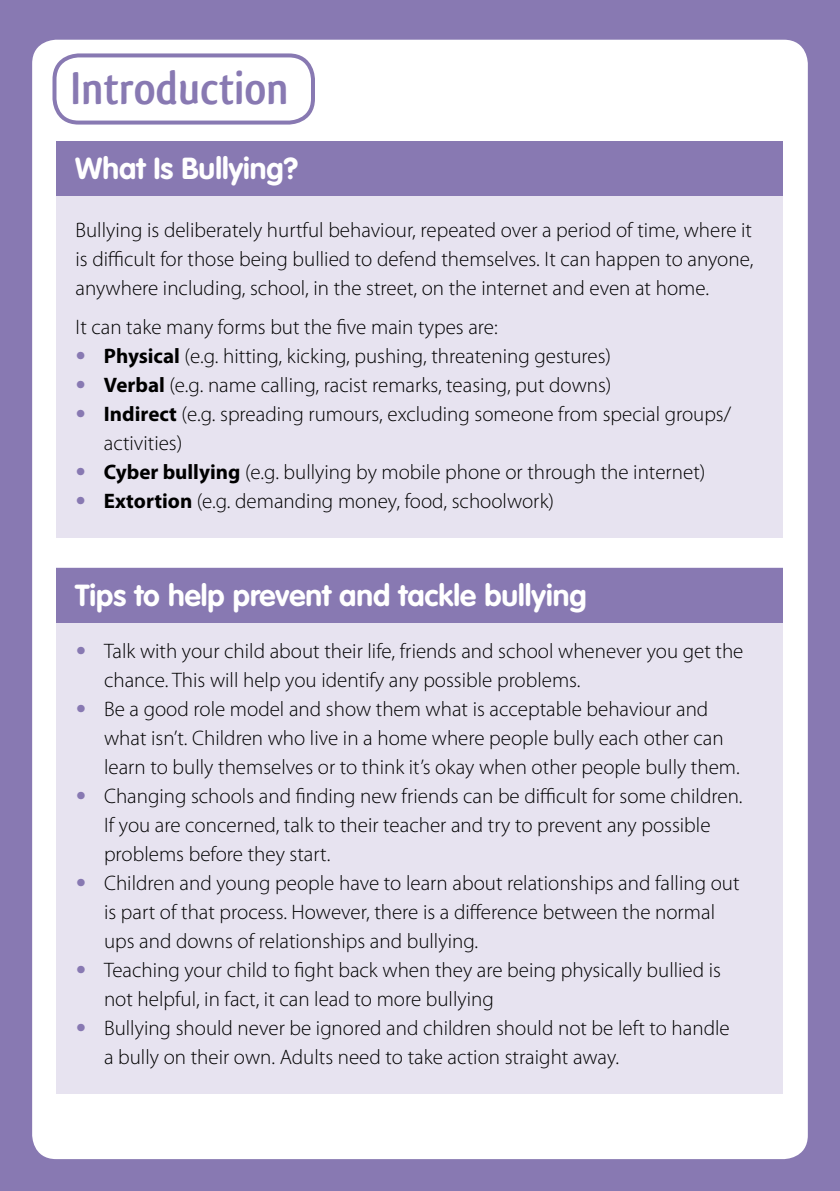
<style>
.page{position:relative;width:840px;height:1191px;background:#fff}
.page>*{position:absolute;margin:0;border:0;box-sizing:border-box;transform-origin:0 0}
.t1{font:700 48px "Qlassik";color:#8879b2}
.t2{font:700 30px "VAG Rounded";color:#fff}
.t3{font:300 21px/29px "Myriad Pro";color:#000}
.s1{font-family:"VAG Rounded";font-weight:700;color:#8879b2}
.s2{font-weight:700}
</style>
<div class="page">
<div style="left:0;top:0;width:839px;height:1191px;background:#8879b2"></div>
<hr style="left:839px;top:0;width:1px;height:1191px;background:#8879b2">
<div style="left:32px;top:40px;width:775px;height:1119px;background:#fff;border-radius:24px"></div>
<div style="left:52px;top:53px;width:263px;height:72px;border:4px solid #8879b2;border-radius:24px"></div>
<div style="left:57px;top:192px;width:725px;height:345px;background:#e7e3f0"></div>
<div style="left:57px;top:141px;width:725px;height:55px;background:#8879b2"></div>
<div style="left:57px;top:567px;width:725px;height:526px;background:#e7e3f0"></div>
<div style="left:57px;top:568px;width:725px;height:55px;background:#8879b2"></div>
<h1 class="t1" style="left:71px;top:60px;width:219px">Introduction</h1>
<h2 class="t2" style="left:75px;top:151px;width:224px">What Is Bullying?</h2>
<p class="t3" style="left:75px;top:215px;width:679px;text-align:justify">Bullying is deliberately hurtful behaviour, repeated over a period of time, where it is difficult for those being bullied to defend themselves. It can happen to anyone, anywhere including, school, in the street, on the internet and even at home.</p>
<p class="t3" style="left:75px;top:312px;width:423px">It can take many forms but the five main types are:</p>
<p class="t3" style="left:75px;top:341px;width:536px"><span class="s1">•</span> <span class="s2">Physical</span> (e.g. hitting, kicking, pushing, threatening gestures)</p>
<p class="t3" style="left:75px;top:370px;width:537px"><span class="s1">•</span> <span class="s2">Verbal</span> (e.g. name calling, racist remarks, teasing, put downs)</p>
<p class="t3" style="left:104px;top:399px;width:628px;text-indent:-28px"><span class="s1">•</span> <span class="s2">Indirect</span> (e.g. spreading rumours, excluding someone from special groups/ activities)</p>
<p class="t3" style="left:75px;top:457px;width:631px"><span class="s1">•</span> <span class="s2">Cyber bullying</span> (e.g. bullying by mobile phone or through the internet)</p>
<p class="t3" style="left:75px;top:486px;width:480px"><span class="s1">•</span> <span class="s2">Extortion</span> (e.g. demanding money, food, schoolwork)</p>
<h2 class="t2" style="left:75px;top:578px;width:512px">Tips to help prevent and tackle bullying</h2>
<p class="t3" style="left:104px;top:636px;width:640px;text-indent:-28px"><span class="s1">•</span> Talk with your child about their life, friends and school whenever you get the chance. This will help you identify any possible problems.</p>
<p class="t3" style="left:104px;top:694px;width:637px;text-indent:-28px"><span class="s1">•</span> Be a good role model and show them what is acceptable behaviour and what isn’t. Children who live in a home where people bully each other can learn to bully themselves or to think it’s okay when other people bully them.</p>
<p class="t3" style="left:104px;top:781px;width:639px;text-indent:-28px"><span class="s1">•</span> Changing schools and finding new friends can be difficult for some children.<br>If you are concerned, talk to their teacher and try to prevent any possible problems before they start.</p>
<p class="t3" style="left:104px;top:868px;width:636px;text-indent:-28px"><span class="s1">•</span> Children and young people have to learn about relationships and falling out is part of that process. However, there is a difference between the normal ups and downs of relationships and bullying.</p>
<p class="t3" style="left:104px;top:955px;width:618px;text-indent:-28px"><span class="s1">•</span> Teaching your child to fight back when they are being physically bullied is not helpful, in fact, it can lead to more bullying</p>
<p class="t3" style="left:104px;top:1013px;width:627px;text-indent:-28px"><span class="s1">•</span> Bullying should never be ignored and children should not be left to handle a bully on their own. Adults need to take action straight away.</p>
</div>
